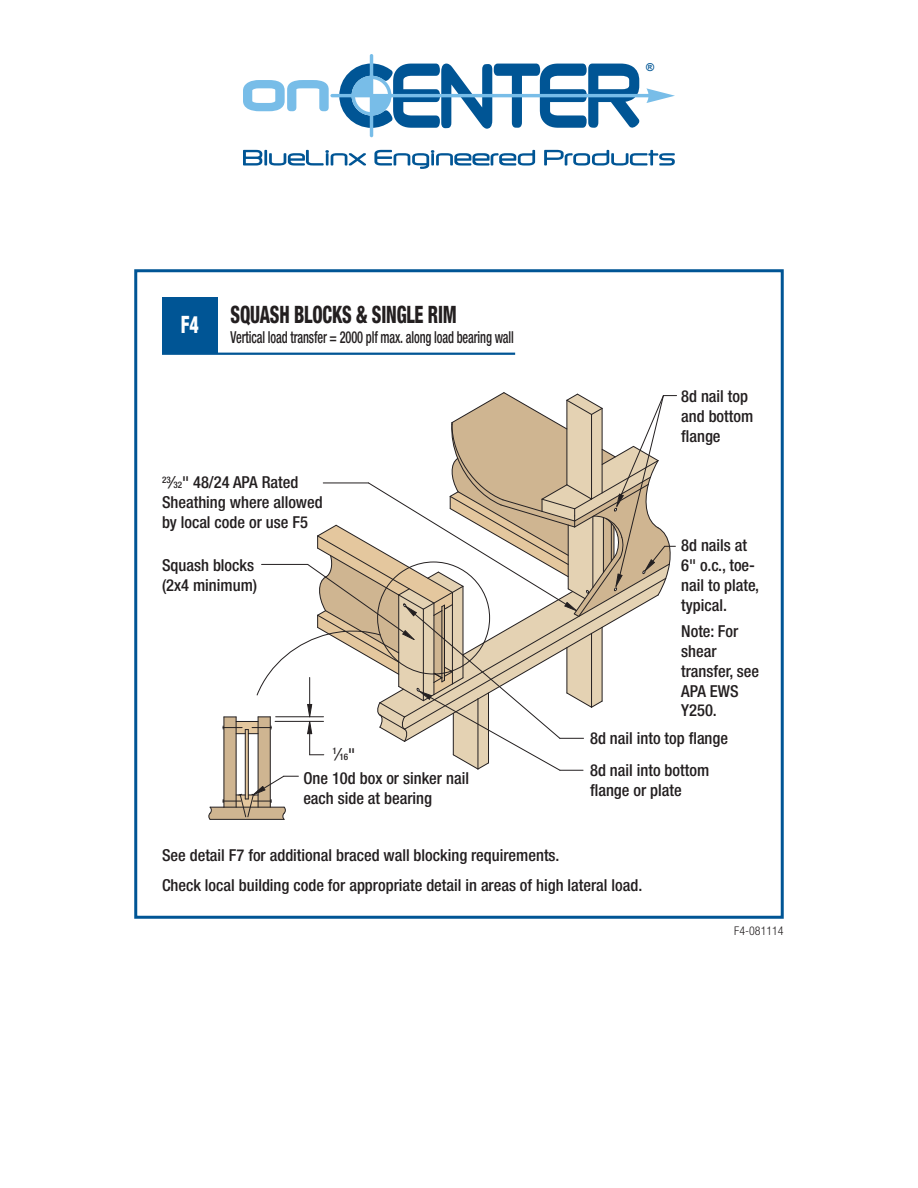
<style>
.page{position:relative;width:918px;height:1188px;background:#fff}
.page>*{position:absolute;margin:0;border:0;box-sizing:border-box;transform-origin:0 0}
.t1{font:800 condensed 24px "Helvetica Neue LT Std";letter-spacing:-.01em;color:#231f20;scale:.75 1}
.t2{font:800 condensed 24px "Helvetica Neue LT Std";color:#fff;scale:.75 1}
.t3{font:500 condensed 16.5px/19.8px "Helvetica Neue LT Std";color:#231f20}
.t4{font:500 condensed 16.5px "Helvetica Neue LT Std";color:#231f20;scale:.75 1}
.t5{font:300 condensed 12px "Helvetica Neue LT Std";color:#231f20}
.t6{font:700 10.95px "Arial";color:#005595}
.t7{font:500 condensed 9.15px "Helvetica Neue LT Std";color:#231f20}
.s1{font-size:9.15px}
.s2{font-size:16.5px}
</style>
<div class="page">
<div style="left:134px;top:269px;width:650px;height:650px;border:3px solid #005595"></div>
<svg style="left:243px;top:150px;width:123px;height:16px"></svg>
<svg style="left:374px;top:150px;width:161px;height:19px"></svg>
<svg style="left:544px;top:150px;width:131px;height:16px"></svg>
<svg style="left:243px;top:54px;width:432px;height:83px"></svg>
<svg style="left:208px;top:392px;width:469px;height:428px"></svg>
<div style="left:162px;top:297px;width:56px;height:56px;background:#005595"></div>
<hr style="left:162px;top:353px;width:353px;height:2px;background:#005595">
<p class="t6" style="left:646px;top:60px;width:10px">®</p>
<h1 class="t2" style="left:181px;top:310px;width:25px">F4</h1>
<h1 class="t1" style="left:231px;top:300px;width:303px">SQUASH BLOCKS &amp; SINGLE RIM</h1>
<p class="t4" style="left:231px;top:328px;width:379px">Vertical load transfer = 2000 plf max. along load bearing wall</p>
<p class="t3" style="left:162px;top:472px;width:162px"><sup>23</sup>⁄<span class="s1">32</span>" 48/24 APA Rated<br>Sheathing where allowed by local code or use F5</p>
<p class="t3" style="left:162px;top:555px;width:97px">Squash blocks (2x4 minimum)</p>
<p class="t7" style="left:333px;top:751px;width:24px">1<span class="s2">⁄</span>16<span class="s2">"</span></p>
<p class="t3" style="left:303px;top:768px;width:167px">One 10d box or sinker nail each side at bearing</p>
<p class="t3" style="left:162px;top:845px;width:399px">See detail F7 for additional braced wall blocking requirements.</p>
<p class="t3" style="left:681px;top:386px;width:74px">8d nail top and bottom flange</p>
<p class="t3" style="left:681px;top:535px;width:79px">8d nails at<br>6" o.c., toe&shy;nail to plate, typical.</p>
<p class="t3" style="left:681px;top:621px;width:79px">Note: For shear transfer, see<br>APA EWS<br>Y250.</p>
<p class="t3" style="left:590px;top:723px;width:139px;line-height:31.5px">8d nail into top flange<br>8d nail into bottom</p>
<p class="t3" style="left:590px;top:780px;width:93px">flange or plate</p>
<p class="t3" style="left:162px;top:875px;width:482px">Check local building code for appropriate detail in areas of high lateral load.</p>
<p class="t5" style="left:734px;top:924px;width:51px">F4-081114</p>
</div>
